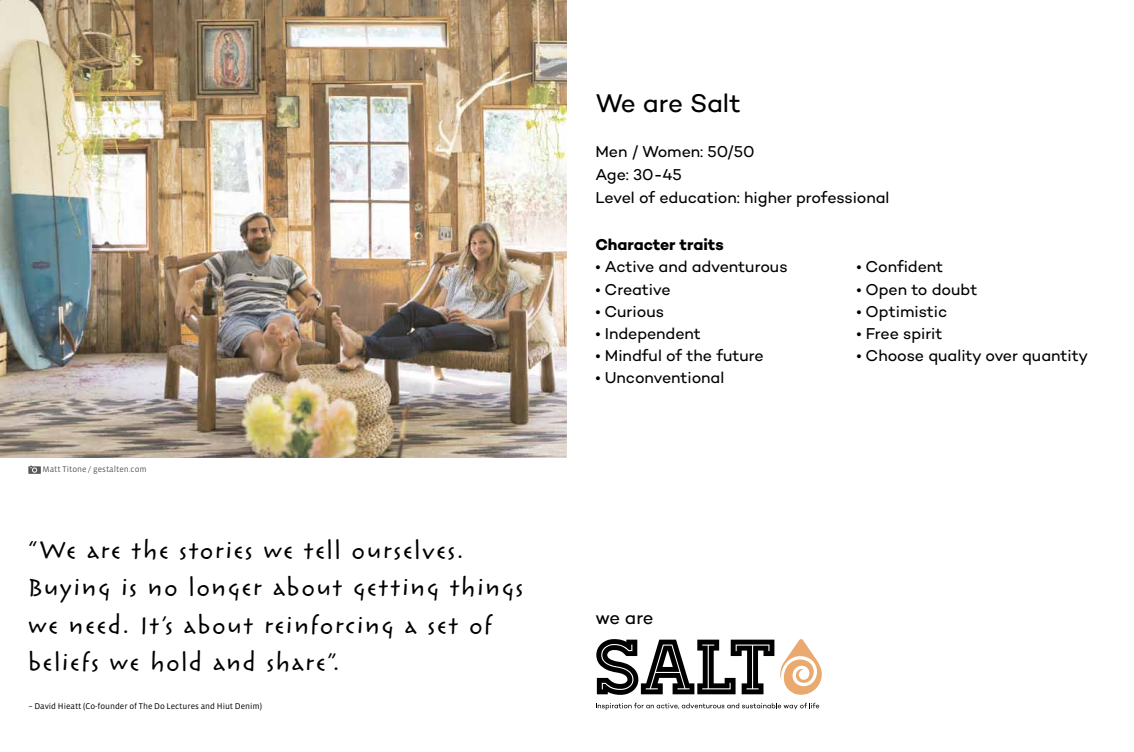
<style>
.page{position:relative;width:1134px;height:752px;background:#fff}
.page>*{position:absolute;margin:0;border:0;box-sizing:border-box;transform-origin:0 0}
.t1{font:31px/37.2px "Reliq MM Os F 410 450";letter-spacing:.07em;color:#000}
.t2{font:26px "Campton";letter-spacing:-.005em;color:#000}
.t3{font:18.5px "Campton";color:#000}
.t4{font:16px/23px "Campton";letter-spacing:-.005em;color:#000}
.t5{font:700 16px "Campton";letter-spacing:-.005em;color:#000}
.t6{font:8.5px "Vista Sans";color:#000}
.t7{font:8.5px "Vista Sans";color:#58595b}
</style>
<div class="page">
<img style="left:0;top:0;width:567px;height:457px">
<svg style="left:28px;top:465px;width:13px;height:8px"></svg>
<svg style="left:780px;top:639px;width:42px;height:55px"></svg>
<svg style="left:596px;top:639px;width:178px;height:55px"></svg>
<svg style="left:596px;top:702px;width:223px;height:7px"></svg>
<p class="t7" style="left:43px;top:465px;width:106px">Matt Titone / gestalten.com</p>
<h1 class="t1" style="left:28px;top:531px;width:496px">“We are the stories we tell ourselves.<br>Buying is no longer about getting things we need. It’s about reinforcing a set of beliefs we hold and share”.</h1>
<p class="t6" style="left:28px;top:701px;width:235px">– David Hieatt (Co-founder of The Do Lectures and Hiut Denim)</p>
<h2 class="t2" style="left:595px;top:86px;width:147px">We are Salt</h2>
<p class="t4" style="left:595px;top:139px;width:296px">Men / Women: 50/50<br>Age: 30-45<br>Level of education: higher professional</p>
<p class="t5" style="left:595px;top:235px;width:130px">Character traits</p>
<p class="t4" style="left:595px;top:255px;width:194px">• Active and adventurous</p>
<p class="t4" style="left:595px;top:277px;width:77px">• Creative</p>
<p class="t4" style="left:595px;top:299px;width:70px">• Curious</p>
<p class="t4" style="left:595px;top:321px;width:107px">• Independent</p>
<p class="t4" style="left:595px;top:343px;width:170px">• Mindful of the future</p>
<p class="t4" style="left:595px;top:365px;width:130px">• Unconventional</p>
<p class="t4" style="left:856px;top:255px;width:88px">• Confident</p>
<p class="t4" style="left:856px;top:277px;width:122px">• Open to doubt</p>
<p class="t4" style="left:856px;top:299px;width:92px">• Optimistic</p>
<p class="t4" style="left:856px;top:321px;width:88px">• Free spirit</p>
<p class="t4" style="left:856px;top:343px;width:233px">• Choose quality over quantity</p>
<p class="t3" style="left:595px;top:605px;width:60px">we are</p>
</div>
